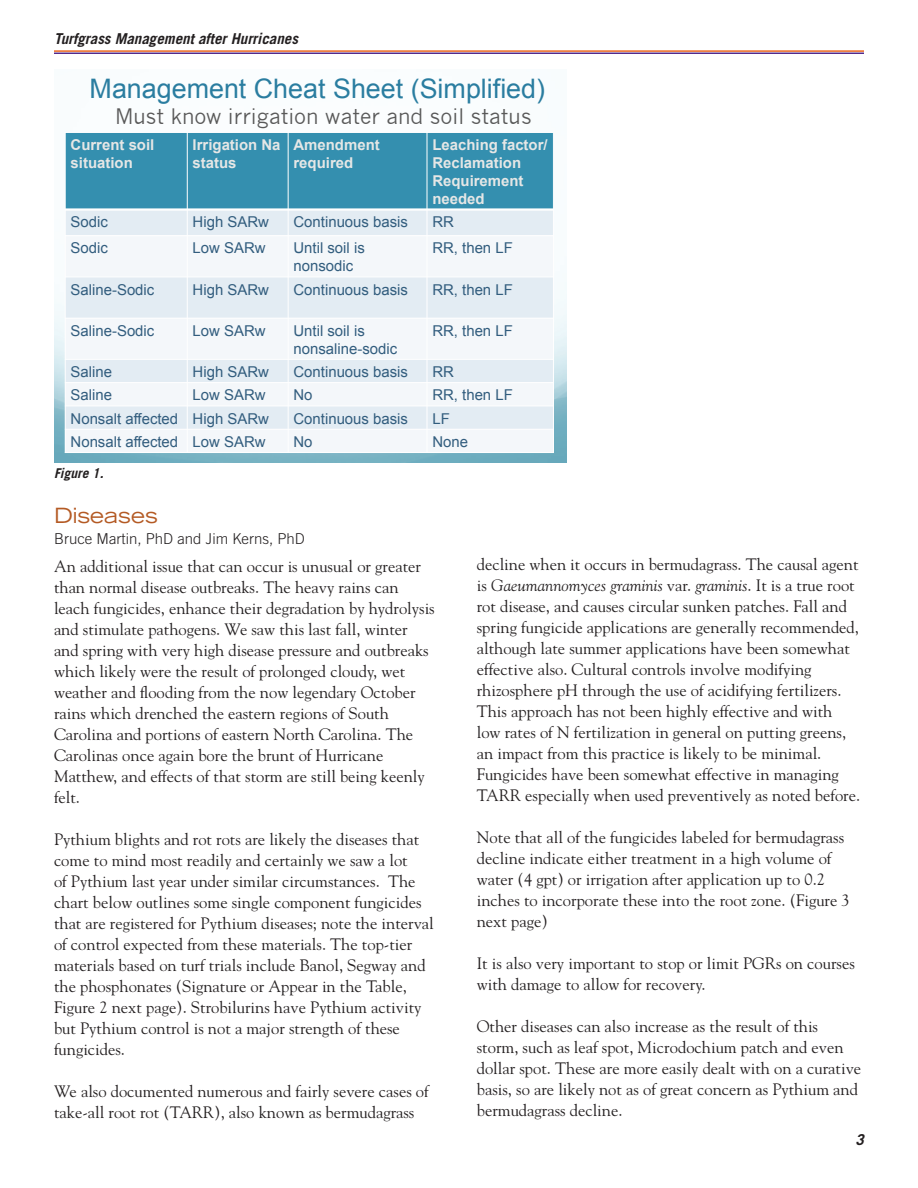
<style>
.page{position:relative;width:918px;height:1188px;background:#fff}
.page>*{position:absolute;margin:0;border:0;box-sizing:border-box;transform-origin:0 0}
.t1{font:26.85px "Arial";color:#2a7da0}
.t2{font:expanded 21px "Trade Gothic LT Std";color:#b45a24}
.t3{font:20.85px "News Gothic";color:#595959}
.t4{font:16.5px/21px "Goudy";color:#231f20}
.t5{font:15px/17.9px "Arial";color:#325d7e}
.t6{font:700 15px/17.9px "Arial";color:#e6e7e6}
.t7{font:italic 700 15px "Trade Gothic LT Std";color:#231f20}
.t8{font:300 15px "Trade Gothic LT Std";color:#231f20}
.t9{font:italic 700 13.5px "Trade Gothic LT Std";color:#231f20}
.s1{font-style:italic}
</style>
<div class="page">
<hr style="left:54px;top:52px;width:810px;height:2px;background:#542a8b">
<hr style="left:54px;top:50px;width:810px;height:2px;background:#ec6820">
<img style="left:54px;top:282px;width:513px;height:181px">
<div style="left:65px;top:132px;width:122px;height:78px;background:#348faf"></div>
<div style="left:187px;top:132px;width:101px;height:78px;background:#348faf"></div>
<div style="left:288px;top:132px;width:139px;height:78px;background:#348faf"></div>
<div style="left:427px;top:132px;width:126px;height:78px;background:#348faf"></div>
<div style="left:65px;top:210px;width:122px;height:26px;background:#e3ecf3"></div>
<div style="left:187px;top:210px;width:101px;height:26px;background:#e3ecf3"></div>
<div style="left:288px;top:210px;width:139px;height:26px;background:#e3ecf3"></div>
<div style="left:427px;top:210px;width:126px;height:26px;background:#e3ecf3"></div>
<div style="left:65px;top:236px;width:122px;height:41px;background:#f4f7fa"></div>
<div style="left:187px;top:236px;width:101px;height:41px;background:#f4f7fa"></div>
<div style="left:288px;top:236px;width:139px;height:41px;background:#f4f7fa"></div>
<div style="left:427px;top:236px;width:126px;height:41px;background:#f4f7fa"></div>
<div style="left:65px;top:277px;width:122px;height:41px;background:#e3ecf3"></div>
<div style="left:187px;top:277px;width:101px;height:41px;background:#e3ecf3"></div>
<div style="left:288px;top:277px;width:139px;height:41px;background:#e3ecf3"></div>
<div style="left:427px;top:277px;width:126px;height:41px;background:#e3ecf3"></div>
<div style="left:65px;top:318px;width:122px;height:41px;background:#f4f7fa"></div>
<div style="left:187px;top:318px;width:101px;height:41px;background:#f4f7fa"></div>
<div style="left:288px;top:318px;width:139px;height:41px;background:#f4f7fa"></div>
<div style="left:427px;top:318px;width:126px;height:41px;background:#f4f7fa"></div>
<div style="left:65px;top:359px;width:122px;height:24px;background:#e3ecf3"></div>
<div style="left:187px;top:359px;width:101px;height:24px;background:#e3ecf3"></div>
<div style="left:288px;top:359px;width:139px;height:24px;background:#e3ecf3"></div>
<div style="left:427px;top:359px;width:126px;height:24px;background:#e3ecf3"></div>
<div style="left:65px;top:383px;width:122px;height:23px;background:#f4f7fa"></div>
<div style="left:187px;top:383px;width:101px;height:23px;background:#f4f7fa"></div>
<div style="left:288px;top:383px;width:139px;height:23px;background:#f4f7fa"></div>
<div style="left:427px;top:383px;width:126px;height:23px;background:#f4f7fa"></div>
<div style="left:65px;top:406px;width:122px;height:23px;background:#e3ecf3"></div>
<div style="left:187px;top:406px;width:101px;height:23px;background:#e3ecf3"></div>
<div style="left:288px;top:406px;width:139px;height:23px;background:#e3ecf3"></div>
<div style="left:427px;top:406px;width:126px;height:23px;background:#e3ecf3"></div>
<div style="left:65px;top:429px;width:122px;height:24px;background:#f4f7fa"></div>
<div style="left:187px;top:429px;width:101px;height:24px;background:#f4f7fa"></div>
<div style="left:288px;top:429px;width:139px;height:24px;background:#f4f7fa"></div>
<div style="left:427px;top:429px;width:126px;height:24px;background:#f4f7fa"></div>
<hr style="left:187px;top:132px;width:1px;height:321px;background:#fff">
<hr style="left:288px;top:132px;width:1px;height:321px;background:#fff">
<hr style="left:427px;top:132px;width:1px;height:321px;background:#fff">
<hr style="left:65px;top:208px;width:489px;height:3px;background:#fff">
<hr style="left:65px;top:235px;width:489px;height:1px;background:#fff">
<hr style="left:65px;top:277px;width:489px;height:1px;background:#fff">
<hr style="left:65px;top:318px;width:489px;height:1px;background:#fff">
<hr style="left:65px;top:359px;width:489px;height:1px;background:#fff">
<hr style="left:65px;top:382px;width:489px;height:1px;background:#fff">
<hr style="left:65px;top:406px;width:489px;height:1px;background:#fff">
<hr style="left:65px;top:429px;width:489px;height:1px;background:#fff">
<hr style="left:65px;top:132px;width:1px;height:321px;background:#fff">
<hr style="left:553px;top:132px;width:1px;height:321px;background:#fff">
<hr style="left:65px;top:132px;width:489px;height:1px;background:#fff">
<hr style="left:65px;top:452px;width:489px;height:1px;background:#fff">
<p class="t7" style="left:54px;top:29px;width:246px">Turfgrass Management after Hurricanes</p>
<h1 class="t1" style="left:90px;top:71px;width:457px">Management Cheat Sheet (Simplified)</h1>
<p class="t3" style="left:115px;top:105px;width:418px">Must know irrigation water and soil status</p>
<p class="t6" style="left:71px;top:136px;width:85px">Current soil situation</p>
<p class="t6" style="left:193px;top:136px;width:89px">Irrigation Na status</p>
<p class="t6" style="left:294px;top:136px;width:88px">Amendment required</p>
<p class="t6" style="left:432px;top:136px;width:117px">Leaching factor/<br>Reclamation<br>Requirement needed</p>
<p class="t5" style="left:71px;top:213px;width:39px">Sodic</p>
<p class="t5" style="left:193px;top:213px;width:78px">High SARw</p>
<p class="t5" style="left:294px;top:213px;width:116px">Continuous basis</p>
<p class="t5" style="left:432px;top:213px;width:23px">RR</p>
<p class="t5" style="left:71px;top:239px;width:39px">Sodic</p>
<p class="t5" style="left:193px;top:239px;width:75px">Low SARw</p>
<p class="t5" style="left:294px;top:239px;width:73px">Until soil is nonsodic</p>
<p class="t5" style="left:432px;top:239px;width:82px">RR, then LF</p>
<p class="t5" style="left:71px;top:281px;width:85px">Saline-Sodic</p>
<p class="t5" style="left:193px;top:281px;width:78px">High SARw</p>
<p class="t5" style="left:294px;top:281px;width:116px">Continuous basis</p>
<p class="t5" style="left:432px;top:281px;width:82px">RR, then LF</p>
<p class="t5" style="left:71px;top:322px;width:85px">Saline-Sodic</p>
<p class="t5" style="left:193px;top:322px;width:75px">Low SARw</p>
<p class="t5" style="left:294px;top:322px;width:105px">Until soil is nonsaline-sodic</p>
<p class="t5" style="left:432px;top:322px;width:82px">RR, then LF</p>
<p class="t5" style="left:71px;top:363px;width:43px">Saline</p>
<p class="t5" style="left:193px;top:363px;width:78px">High SARw</p>
<p class="t5" style="left:294px;top:363px;width:116px">Continuous basis</p>
<p class="t5" style="left:432px;top:363px;width:23px">RR</p>
<p class="t5" style="left:71px;top:386px;width:43px">Saline</p>
<p class="t5" style="left:193px;top:386px;width:75px">Low SARw</p>
<p class="t5" style="left:294px;top:386px;width:21px">No</p>
<p class="t5" style="left:432px;top:386px;width:82px">RR, then LF</p>
<p class="t5" style="left:71px;top:410px;width:200px">Nonsalt affected High SARw</p>
<p class="t5" style="left:294px;top:410px;width:116px">Continuous basis</p>
<p class="t5" style="left:432px;top:410px;width:19px">LF</p>
<p class="t5" style="left:71px;top:433px;width:197px">Nonsalt affected Low SARw</p>
<p class="t5" style="left:294px;top:433px;width:21px">No</p>
<p class="t5" style="left:432px;top:433px;width:37px">None</p>
<p class="t9" style="left:54px;top:465px;width:51px">Figure 1.</p>
<p class="t2" style="left:54px;top:502px;width:105px">Diseases</p>
<p class="t8" style="left:54px;top:530px;width:252px">Bruce Martin, PhD and Jim Kerns, PhD</p>
<p class="t4" style="left:54px;top:555px;width:382px">An additional issue that can occur is unusual or greater than normal disease outbreaks. The heavy rains can leach fungicides, enhance their degradation by hydrolysis and stimulate pathogens. We saw this last fall, winter and spring with very high disease pressure and outbreaks which likely were the result of prolonged cloudy, wet weather and flooding from the now legendary October rains which drenched the eastern regions of South Carolina and portions of eastern North Carolina. The Carolinas once again bore the brunt of Hurricane Matthew, and effects of that storm are still being keenly felt.</p>
<p class="t4" style="left:54px;top:828px;width:381px">Pythium blights and rot rots are likely the diseases that come to mind most readily and certainly we saw a lot<br>of Pythium last year under similar circumstances. The chart below outlines some single component fungicides that are registered for Pythium diseases; note the interval of control expected from these materials. The top-tier materials based on turf trials include Banol, Segway and the phosphonates (Signature or Appear in the Table, Figure 2 next page). Strobilurins have Pythium activity but Pythium control is not a major strength of these fungicides.</p>
<p class="t4" style="left:54px;top:1080px;width:376px">We also documented numerous and fairly severe cases of take-all root rot (TARR), also known as bermudagrass</p>
<p class="t4" style="left:477px;top:554px;width:385px">decline when it occurs in bermudagrass. The causal agent is <span class="s1">Gaeumannomyces graminis</span> var. <span class="s1">graminis</span>. It is a true root rot disease, and causes circular sunken patches. Fall and spring fungicide applications are generally recommended, although late summer applications have been somewhat effective also. Cultural controls involve modifying rhizosphere pH through the use of acidifying fertilizers.<br>This approach has not been highly effective and with low rates of N fertilization in general on putting greens, an impact from this practice is likely to be minimal.<br>Fungicides have been somewhat effective in managing TARR especially when used preventively as noted before.</p>
<p class="t4" style="left:477px;top:827px;width:374px">Note that all of the fungicides labeled for bermudagrass decline indicate either treatment in a high volume of water (4 gpt) or irrigation after application up to 0.2 inches to incorporate these into the root zone. (Figure 3 next page)</p>
<p class="t4" style="left:477px;top:953px;width:380px">It is also very important to stop or limit PGRs on courses with damage to allow for recovery.</p>
<p class="t4" style="left:477px;top:1016px;width:386px">Other diseases can also increase as the result of this storm, such as leaf spot, Microdochium patch and even dollar spot. These are more easily dealt with on a curative basis, so are likely not as of great concern as Pythium and bermudagrass decline.</p>
<p class="t7" style="left:856px;top:1130px;width:10px">3</p>
</div>
